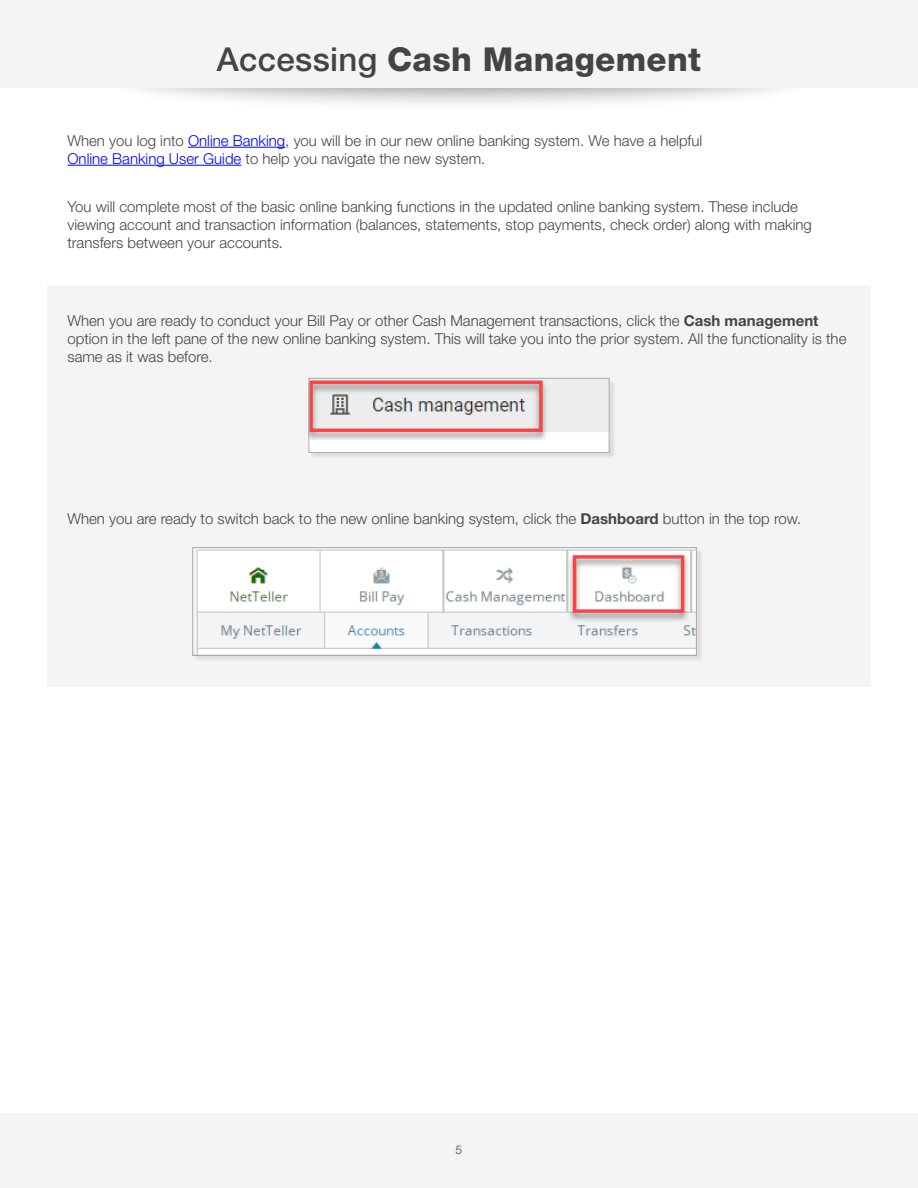
<style>
.page{position:relative;width:918px;height:1188px;background:#fff}
.page>*{position:absolute;margin:0;border:0;box-sizing:border-box;transform-origin:0 0}
.t1{font:800 33px "Helvetica Neue LT Std";letter-spacing:.01em;color:#444446}
.t2{font:300 15px/18px "Helvetica Neue LT Std";color:#444446}
.t3{font:300 12px "Helvetica Neue LT Std";color:#444446}
.s1{font-weight:500}
.s2{color:#00f}
.s3{font-weight:700}
</style>
<div class="page">
<div style="left:0;top:1113px;width:918px;height:75px;background:#f4f4f4"></div>
<div style="left:98px;top:6px;width:722px;height:107px;background:#000;opacity:.4"></div>
<div style="left:0;top:0;width:918px;height:88px;background:#f4f4f4"></div>
<hr style="left:188px;top:147px;width:97px;height:1px;background:#00f">
<hr style="left:68px;top:165px;width:173px;height:1px;background:#00f">
<div style="left:47px;top:285px;width:824px;height:402px;background:#f4f4f4"></div>
<div style="left:310px;top:379px;width:306px;height:80px;background:#e0e0e0"></div>
<div style="left:309px;top:378px;width:300px;height:75px;background:#fff"></div>
<img style="left:311px;top:380px;width:296px;height:59px">
<div style="left:309px;top:378px;width:300px;height:75px;border:1px solid #a9aaaa"></div>
<div style="left:194px;top:548px;width:509px;height:114px;background:#000;opacity:.1"></div>
<img style="left:195px;top:549px;width:500px;height:104px">
<div style="left:193px;top:547px;width:504px;height:108px;border:1px solid #a9aaaa"></div>
<h1 class="t1" style="left:217px;top:39px;width:486px"><span class="s1">Accessing</span> Cash Management</h1>
<p class="t2" style="left:68px;top:131px;width:636px">When you log into <span class="s2">Online Banking</span>, you will be in our new online banking system. We have a helpful<br><span class="s2">Online Banking User Guide</span> to help you navigate the new system.</p>
<p class="t2" style="left:68px;top:197px;width:746px">You will complete most of the basic online banking functions in the updated online banking system. These include viewing account and transaction information (balances, statements, stop payments, check order) along with making transfers between your accounts.</p>
<p class="t2" style="left:68px;top:312px;width:780px">When you are ready to conduct your Bill Pay or other Cash Management transactions, click the <span class="s3">Cash management </span>option in the left pane of the new online banking system. This will take you into the prior system. All the functionality is the same as it was before.</p>
<p class="t2" style="left:68px;top:509px;width:732px">When you are ready to switch back to the new online banking system, click the <span class="s3">Dashboard</span> button in the top row.</p>
<p class="t3" style="left:456px;top:1142px;width:8px">5</p>
</div>
